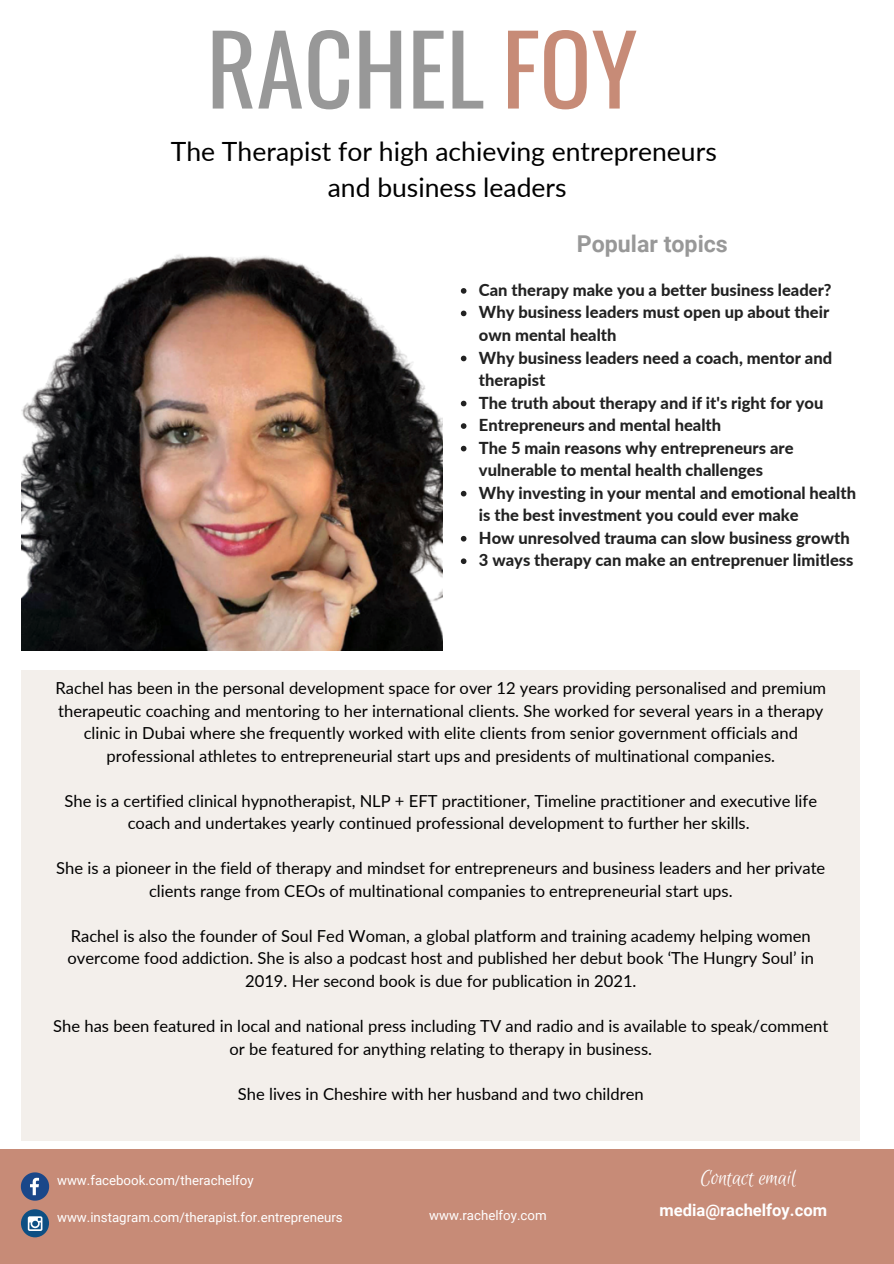
<style>
.page{position:relative;width:894px;height:1264px;background:#fff}
.page>*{position:absolute;margin:0;border:0;box-sizing:border-box;transform-origin:0 0}
.t1{font:96.15px "Oswald";color:#989898}
.t2{font:26.55px/36px "Lato";color:#000;text-align:center}
.t3{font:700 23.25px "Roboto";color:#989898}
.t4{font:23.25px "Euphoria Script";color:#fff}
.t5{font:16.5px/22.5px "Lato";color:#000;text-align:center}
.t6{font:800 16.5px/22.5px "Lato";color:#222}
.t7{font:700 16.5px "Roboto";color:#fff}
.t8{font:13.2px "Roboto";color:#fff}
.s1{color:#c78b77}
</style>
<div class="page">
<div style="left:0;top:1149px;width:893px;height:114px;background:#c78b77"></div>
<svg style="left:21px;top:1172px;width:28px;height:28px"></svg>
<div style="left:21px;top:1209px;width:28px;height:28px;background:#0d4f83;border-radius:50%"></div>
<svg style="left:28px;top:1216px;width:14px;height:14px"></svg>
<img style="left:22px;top:254px;width:420px;height:396px">
<div style="left:22px;top:670px;width:837px;height:470px;background:#f3efeb"></div>
<svg style="left:460px;top:288px;width:6px;height:6px"></svg>
<svg style="left:460px;top:310px;width:6px;height:6px"></svg>
<svg style="left:460px;top:355px;width:6px;height:6px"></svg>
<svg style="left:460px;top:401px;width:6px;height:5px"></svg>
<svg style="left:460px;top:423px;width:6px;height:6px"></svg>
<svg style="left:460px;top:446px;width:6px;height:5px"></svg>
<svg style="left:460px;top:491px;width:6px;height:5px"></svg>
<svg style="left:460px;top:536px;width:6px;height:5px"></svg>
<svg style="left:460px;top:558px;width:6px;height:6px"></svg>
<h1 class="t1" style="left:206px;top:-6px;width:432px">RACHEL <span class="s1">FOY</span></h1>
<h2 class="t2" style="left:171px;top:133px;width:547px">The Therapist for high achieving entrepreneurs and business leaders</h2>
<h3 class="t3" style="left:576px;top:230px;width:152px">Popular topics</h3>
<p class="t6" style="left:479px;top:278px;width:378px">Can therapy make you a better business leader?<br>Why business leaders must open up about their own mental health<br>Why business leaders need a coach, mentor and therapist<br>The truth about therapy and if it's right for you Entrepreneurs and mental health<br>The 5 main reasons why entrepreneurs are vulnerable to mental health challenges<br>Why investing in your mental and emotional health is the best investment you could ever make<br>How unresolved trauma can slow business growth 3 ways therapy can make an entreprenuer limitless</p>
<p class="t5" style="left:55px;top:676px;width:772px">Rachel has been in the personal development space for over 12 years providing personalised and premium therapeutic coaching and mentoring to her international clients. She worked for several years in a therapy clinic in Dubai where she frequently worked with elite clients from senior government officials and professional athletes to entrepreneurial start ups and presidents of multinational companies.</p>
<p class="t5" style="left:65px;top:789px;width:753px">She is a certified clinical hypnotherapist, NLP + EFT practitioner, Timeline practitioner and executive life coach and undertakes yearly continued professional development to further her skills.</p>
<p class="t5" style="left:56px;top:856px;width:770px">She is a pioneer in the field of therapy and mindset for entrepreneurs and business leaders and her private clients range from CEOs of multinational companies to entrepreneurial start ups.</p>
<p class="t5" style="left:67px;top:924px;width:747px">Rachel is also the founder of Soul Fed Woman, a global platform and training academy helping women overcome food addiction. She is also a podcast host and published her debut book ‘The Hungry Soul’ in<br>2019. Her second book is due for publication in 2021.</p>
<p class="t5" style="left:53px;top:1014px;width:776px">She has been featured in local and national press including TV and radio and is available to speak/comment or be featured for anything relating to therapy in business.</p>
<p class="t5" style="left:238px;top:1081px;width:407px">She lives in Cheshire with her husband and two children</p>
<h3 class="t4" style="left:700px;top:1165px;width:98px">Contact email</h3>
<p class="t8" style="left:57px;top:1173px;width:198px">www.facebook.com/therachelfoy</p>
<p class="t8" style="left:57px;top:1209px;width:287px">www.instagram.com/therapist.for.entrepreneurs</p>
<p class="t8" style="left:429px;top:1207px;width:119px">www.rachelfoy.com</p>
<p class="t7" style="left:659px;top:1201px;width:169px">media@rachelfoy.com</p>
</div>
